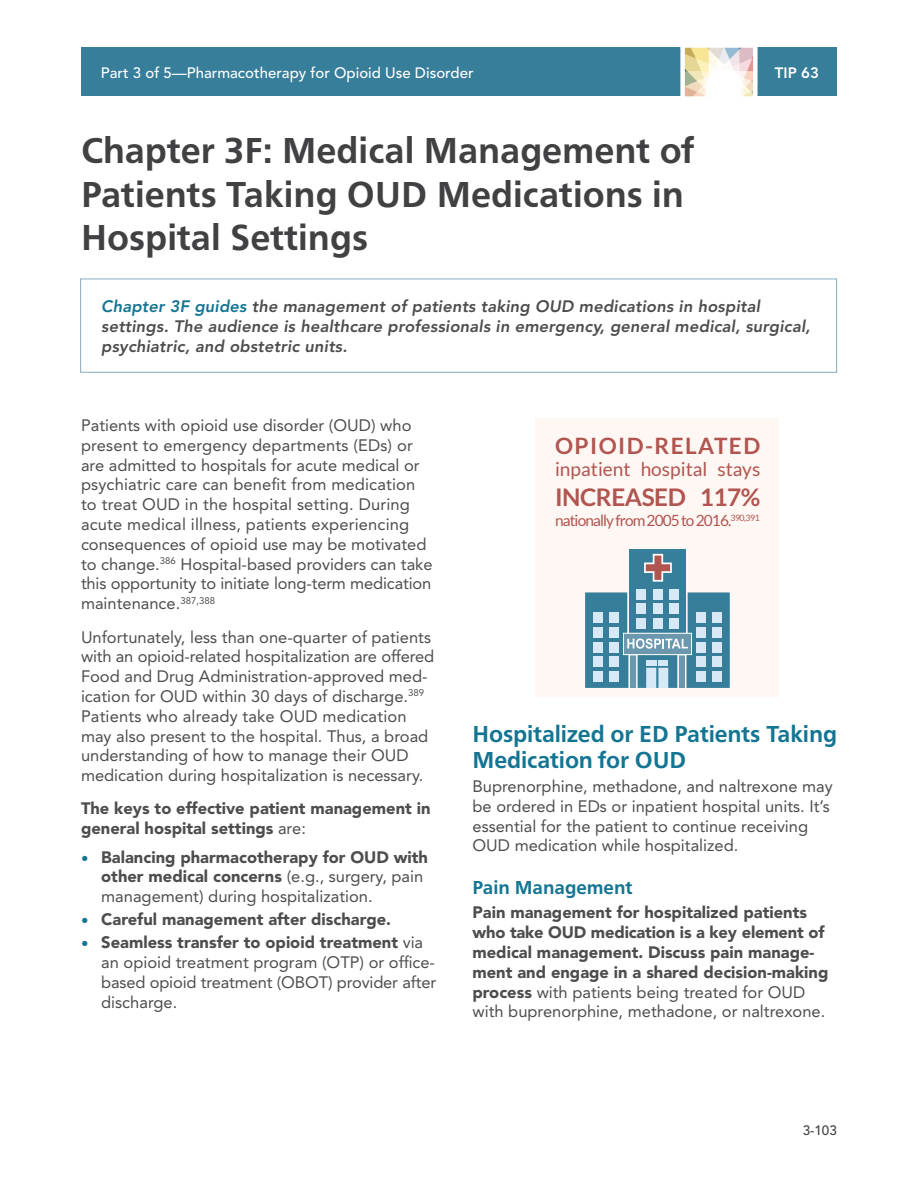
<style>
.page{position:relative;width:918px;height:1188px;background:#fff}
.page>*{position:absolute;margin:0;border:0;box-sizing:border-box;transform-origin:0 0}
.t1{font:700 37.5px/43.5px "Carto Gothic Pro";color:#414042}
.t2{font:700 24.3px "Lato";letter-spacing:-.02em;color:#b15551}
.t3{font:700 24px/25.5px "Carto Gothic Pro";letter-spacing:-.005em;color:#147592}
.t4{font:700 22.65px "Lato";letter-spacing:.065em;color:#b15551}
.t5{font:700 19.5px "Carto Gothic Pro";color:#147592}
.t6{font:19.2px "Lato";color:#b15551}
.t7{font:16.5px/19.8px "Avenir LT Std";color:#4d4d4f}
.t8{font:900 16.5px/19.8px "Avenir LT Std";color:#4d4d4f}
.t9{font:italic 800 16.5px/19.8px "Avenir LT Std";letter-spacing:.01em;color:#4d4d4f}
.t10{font:15.45px "Lato";letter-spacing:-.055em;color:#b15551}
.t11{font:500 15px "Avenir LT Std";color:#fff}
.t12{font:800 15px "Avenir LT Std";color:#fff}
.t13{font:500 13.5px "Avenir LT Std";color:#414042}
.s1{color:#147592}
.s2{font-weight:400}
.s3{font-family:"Arial";font-weight:400;font-size:21px;color:#147592}
.s4{font-family:"Arial";font-size:21px;color:#147592}
.s5{font-weight:900}
</style>
<div class="page">
<div style="left:81px;top:48px;width:756px;height:48px;background:#377e9a"></div>
<svg style="left:678px;top:47px;width:82px;height:50px;background:#e6e2d4"></svg>
<div style="left:536px;top:419px;width:243px;height:278px;background:#fff7f3"></div>
<div style="left:80px;top:279px;width:757px;height:94px;border:1px solid #89aabe"></div>
<div style="left:629px;top:549px;width:57px;height:84px;background:#377e9a"></div>
<div style="left:636px;top:589px;width:10px;height:11px;background:#d7e8f7"></div>
<div style="left:653px;top:589px;width:9px;height:11px;background:#d7e8f7"></div>
<div style="left:669px;top:589px;width:10px;height:11px;background:#d7e8f7"></div>
<svg style="left:585px;top:592px;width:145px;height:96px;background:#72a4ba"></svg>
<svg style="left:644px;top:553px;width:28px;height:29px"></svg>
<p class="t11" style="left:101px;top:64px;width:374px">Part 3 of 5—Pharmacotherapy for Opioid Use Disorder</p>
<p class="t12" style="left:775px;top:64px;width:46px">TIP 63</p>
<h3 class="t1" style="left:81px;top:129px;width:616px">Chapter 3F: Medical Management of<br>Patients Taking OUD Medications in<br>Hospital Settings</h3>
<p class="t9" style="left:101px;top:297px;width:711px"><span class="s1">Chapter 3F guides</span> the management of patients taking OUD medications in hospital settings. The audience is healthcare professionals in emergency, general medical, surgical, psychiatric, and obstetric units.</p>
<p class="t7" style="left:81px;top:416px;width:353px">Patients with opioid use disorder (OUD) who present to emergency departments (EDs) or are admitted to hospitals for acute medical or psychiatric care can beneft from medication to treat OUD in the hospital setting. During acute medical illness, patients experiencing consequences of opioid use may be motivated to change.<sup>386</sup> Hospital-based providers can take this opportunity to initiate long-term medication maintenance.<sup>387,388</sup></p>
<p class="t7" style="left:81px;top:627px;width:355px">Unfortunately, less than one-quarter of patients with an opioid-related hospitalization are offered Food and Drug Administration-approved med&shy;ication for OUD within 30 days of discharge.<sup>389<br></sup>Patients who already take OUD medication may also present to the hospital. Thus, a broad understanding of how to manage their OUD medication during hospitalization is necessary.</p>
<p class="t8" style="left:81px;top:799px;width:351px">The keys to effective patient management in general hospital settings <span class="s2">are:</span></p>
<p class="t8" style="left:101px;top:847px;width:328px;text-indent:-20px"><span class="s3">•</span> Balancing pharmacotherapy for OUD with other medical concerns <span class="s2">(e.g., surgery, pain management) during hospitalization.</span></p>
<p class="t8" style="left:81px;top:910px;width:312px"><span class="s3">•</span> Careful management after discharge.</p>
<p class="t7" style="left:101px;top:933px;width:337px;text-indent:-20px"><span class="s4">•</span> <span class="s5">Seamless transfer to opioid treatment</span> via an opioid treatment program (OTP) or offce&shy;based opioid treatment (OBOT) provider after discharge.</p>
<p class="t4" style="left:555px;top:432px;width:207px">OPIOID-RELATED</p>
<p class="t6" style="left:555px;top:459px;width:207px">inpatient hospital stays</p>
<p class="t2" style="left:555px;top:483px;width:207px">INCREASED 117%</p>
<p class="t10" style="left:555px;top:512px;width:206px">nationally from 2005 to 2016.<sup>390,391</sup></p>
<h3 class="t3" style="left:472px;top:722px;width:366px">Hospitalized or ED Patients Taking<br>Medication for OUD</h3>
<p class="t7" style="left:472px;top:777px;width:362px">Buprenorphine, methadone, and naltrexone may be ordered in EDs or inpatient hospital units. It’s essential for the patient to continue receiving OUD medication while hospitalized.</p>
<p class="t5" style="left:472px;top:877px;width:162px">Pain Management</p>
<p class="t8" style="left:472px;top:903px;width:357px">Pain management for hospitalized patients who take OUD medication is a key element of medical management. Discuss pain manage&shy;ment and engage in a shared decision-making process <span class="s2">with patients being treated for OUD with buprenorphine, methadone, or naltrexone.</span></p>
<p class="t13" style="left:803px;top:1122px;width:36px">3-103</p>
</div>
